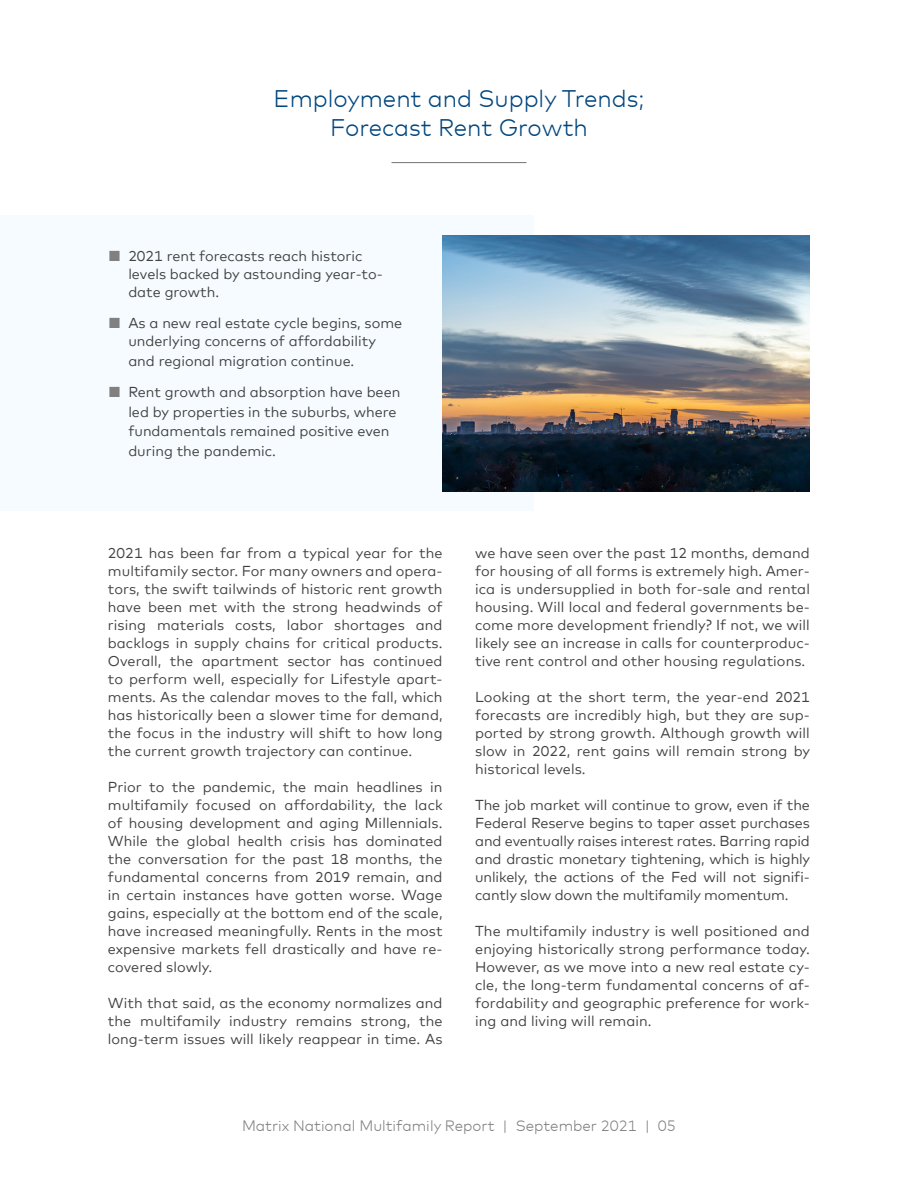
<style>
.page{position:relative;width:918px;height:1188px;background:#fff}
.page>*{position:absolute;margin:0;border:0;box-sizing:border-box;transform-origin:0 0}
.t1{font:300 24px/28.8px "Mark Offc Pro";color:#00467f;text-align:center}
.t2{font:300 15px "Mark Offc Pro";color:#808080}
.t3{font:14.4px/18px "Mark Offc Pro";color:#414141;text-align:justify}
.s1{color:#808080}
</style>
<div class="page">
<div style="left:0;top:215px;width:534px;height:295px;background:#f5fbfe"></div>
<hr style="left:392px;top:162px;width:134px;height:1px;background:#808080">
<img style="left:443px;top:236px;width:367px;height:256px">
<h1 class="t1" style="left:274px;top:83px;width:372px">Employment and Supply Trends;<br>Forecast Rent Growth</h1>
<p class="t3" style="left:128px;top:246px;width:256px;text-align:left;text-indent:-20px"><span class="s1">■</span> 2021 rent forecasts reach historic levels backed by astounding year-to&shy;date growth.</p>
<p class="t3" style="left:108px;top:313px;width:296px;text-align:center"><span class="s1">■</span> As a new real estate cycle begins, some underlying concerns of affordability</p>
<p class="t3" style="left:128px;top:351px;width:228px">and regional migration continue.</p>
<p class="t3" style="left:128px;top:381px;width:274px;line-height:19.5px;text-align:left;text-indent:-20px"><span class="s1">■</span> Rent growth and absorption have been led by properties in the suburbs, where fundamentals remained positive even during the pandemic.</p>
<p class="t3" style="left:108px;top:543px;width:336px">2021 has been far from a typical year for the multifamily sector. For many owners and opera&shy;tors, the swift tailwinds of historic rent growth have been met with the strong headwinds of rising materials costs, labor shortages and backlogs in supply chains for critical products.<br>Overall, the apartment sector has continued to perform well, especially for Lifestyle apart&shy;ments. As the calendar moves to the fall, which has historically been a slower time for demand, the focus in the industry will shift to how long the current growth trajectory can continue.</p>
<p class="t3" style="left:108px;top:777px;width:336px">Prior to the pandemic, the main headlines in multifamily focused on affordability, the lack of housing development and aging Millennials.<br>While the global health crisis has dominated the conversation for the past 18 months, the fundamental concerns from 2019 remain, and in certain instances have gotten worse. Wage gains, especially at the bottom end of the scale, have increased meaningfully. Rents in the most expensive markets fell drastically and have re&shy;covered slowly.</p>
<p class="t3" style="left:108px;top:993px;width:336px">With that said, as the economy normalizes and the multifamily industry remains strong, the long-term issues will likely reappear in time. As</p>
<p class="t3" style="left:475px;top:543px;width:336px">we have seen over the past 12 months, demand for housing of all forms is extremely high. Amer&shy;ica is undersupplied in both for-sale and rental housing. Will local and federal governments be&shy;come more development friendly? If not, we will likely see an increase in calls for counterproduc&shy;tive rent control and other housing regulations.</p>
<p class="t3" style="left:475px;top:687px;width:337px">Looking at the short term, the year-end 2021 forecasts are incredibly high, but they are sup&shy;ported by strong growth. Although growth will slow in 2022, rent gains will remain strong by historical levels.</p>
<p class="t3" style="left:475px;top:795px;width:337px">The job market will continue to grow, even if the Federal Reserve begins to taper asset purchases and eventually raises interest rates. Barring rapid and drastic monetary tightening, which is highly unlikely, the actions of the Fed will not signifi&shy;cantly slow down the multifamily momentum.</p>
<p class="t3" style="left:475px;top:921px;width:336px">The multifamily industry is well positioned and enjoying historically strong performance today.<br>However, as we move into a new real estate cy&shy;cle, the long-term fundamental concerns of af&shy;fordability and geographic preference for work&shy;ing and living will remain.</p>
<p class="t2" style="left:242px;top:1115px;width:435px">Matrix National Multifamily Report | September 2021 | 05</p>
</div>
